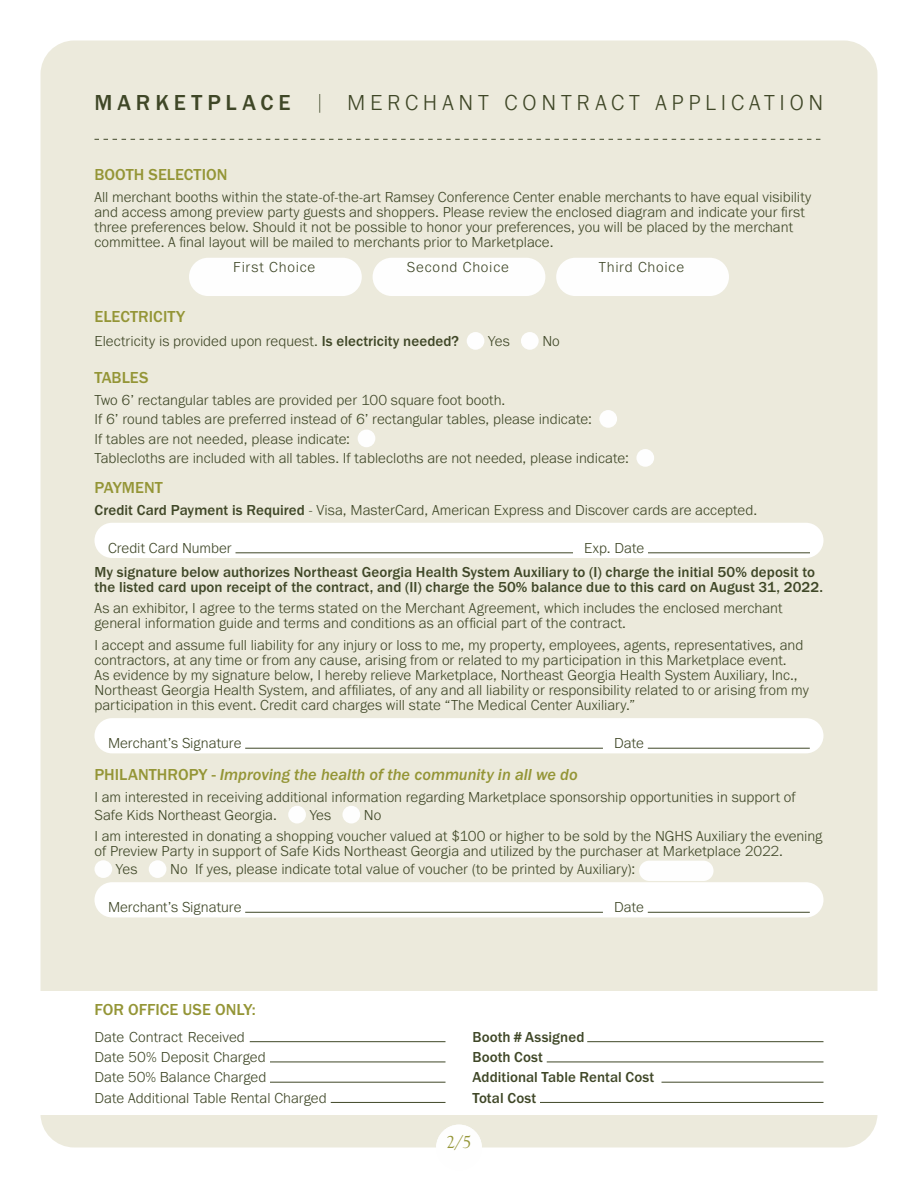
<style>
.page{position:relative;width:918px;height:1188px;background:#fff}
.page>*{position:absolute;margin:0;border:0;box-sizing:border-box;transform-origin:0 0}
.t1{font:300 22.5px "Franklin Gothic URW";letter-spacing:.215em;color:#3f4727;scale:.6 1}
.t2{font:18px "Goudy Old Sty";color:#949536}
.t3{font:500 16.5px "Franklin Gothic URW";letter-spacing:.005em;color:#949536}
.t4{font:16.5px "Franklin Gothic URW Med Ita";color:#949536}
.t5{font:300 15px/15px "Franklin Gothic URW";color:#3f4727}
.t6{font:500 15px/20.2px "Franklin Gothic URW";letter-spacing:.005em;color:#3f4727}
.t7{font:300 15px "Franklin Gothic URW";letter-spacing:.055em;color:#3f4727}
.t8{font:300 15px "Franklin Gothic URW";letter-spacing:.045em;color:#3f4727}
.s1{font-weight:500}
.s2{font-family:"Franklin Gothic URW";font-weight:500}
</style>
<div class="page">
<div style="left:40px;top:40px;width:838px;height:1108px;background:#eceadc;border-radius:34px"></div>
<svg style="left:94px;top:139px;width:727px;height:1px"></svg>
<div style="left:436px;top:1125px;width:46px;height:45px;background:#fefefe;border-radius:50%"></div>
<div style="left:94px;top:523px;width:729px;height:35px;background:#fff;border-radius:18px"></div>
<div style="left:94px;top:718px;width:729px;height:35px;background:#fff;border-radius:18px"></div>
<div style="left:94px;top:882px;width:729px;height:35px;background:#fff;border-radius:18px"></div>
<div style="left:189px;top:258px;width:173px;height:38px;background:#fefefe;border-radius:19px"></div>
<div style="left:373px;top:258px;width:172px;height:38px;background:#fefefe;border-radius:19px"></div>
<div style="left:556px;top:258px;width:173px;height:38px;background:#fefefe;border-radius:19px"></div>
<div style="left:467px;top:332px;width:17px;height:18px;background:#fefefe;border-radius:50%"></div>
<div style="left:521px;top:332px;width:18px;height:18px;background:#fefefe;border-radius:50%"></div>
<div style="left:599px;top:410px;width:18px;height:18px;background:#fefefe;border-radius:50%"></div>
<div style="left:358px;top:430px;width:17px;height:17px;background:#fefefe;border-radius:50%"></div>
<div style="left:636px;top:449px;width:18px;height:18px;background:#fefefe;border-radius:50%"></div>
<hr style="left:236px;top:553px;width:337px;height:1px;background:#3f4727">
<hr style="left:648px;top:553px;width:162px;height:1px;background:#3f4727">
<hr style="left:245px;top:748px;width:358px;height:1px;background:#3f4727">
<hr style="left:648px;top:748px;width:162px;height:1px;background:#3f4727">
<div style="left:288px;top:806px;width:18px;height:17px;background:#fefefe;border-radius:50%"></div>
<div style="left:342px;top:806px;width:18px;height:17px;background:#fefefe;border-radius:50%"></div>
<div style="left:94px;top:860px;width:18px;height:18px;background:#fefefe;border-radius:50%"></div>
<div style="left:149px;top:860px;width:17px;height:18px;background:#fefefe;border-radius:50%"></div>
<div style="left:639px;top:861px;width:75px;height:20px;background:#fefefe;border-radius:10px"></div>
<hr style="left:245px;top:912px;width:358px;height:1px;background:#3f4727">
<hr style="left:648px;top:912px;width:162px;height:1px;background:#3f4727">
<div style="left:0;top:991px;width:918px;height:124px;background:#fff"></div>
<hr style="left:250px;top:1041px;width:196px;height:1px;background:#3f4727">
<hr style="left:270px;top:1062px;width:176px;height:1px;background:#3f4727">
<hr style="left:270px;top:1082px;width:176px;height:1px;background:#3f4727">
<hr style="left:331px;top:1102px;width:115px;height:1px;background:#3f4727">
<hr style="left:587px;top:1041px;width:237px;height:1px;background:#3f4727">
<hr style="left:547px;top:1062px;width:277px;height:1px;background:#3f4727">
<hr style="left:662px;top:1082px;width:162px;height:1px;background:#3f4727">
<hr style="left:540px;top:1102px;width:284px;height:1px;background:#3f4727">
<h1 class="t1" style="left:94px;top:88px;width:1216px"><span class="s1">MARKETPLACE</span> | MERCHANT CONTRACT APPLICATION</h1>
<p class="t3" style="left:94px;top:164px;width:135px">BOOTH SELECTION</p>
<p class="t5" style="left:94px;top:189px;width:718px">All merchant booths within the state-of-the-art Ramsey Conference Center enable merchants to have equal visibility and access among preview party guests and shoppers. Please review the enclosed diagram and indicate your first three preferences below. Should it not be possible to honor your preferences, you will be placed by the merchant committee. A final layout will be mailed to merchants prior to Marketplace.</p>
<p class="t7" style="left:233px;top:258px;width:84px">First Choice</p>
<p class="t7" style="left:407px;top:258px;width:104px">Second Choice</p>
<p class="t8" style="left:599px;top:258px;width:87px">Third Choice</p>
<p class="t3" style="left:94px;top:306px;width:92px">ELECTRICITY</p>
<p class="t5" style="left:94px;top:333px;width:366px">Electricity is provided upon request. <span class="s1">Is electricity needed?</span></p>
<p class="t5" style="left:488px;top:333px;width:23px">Yes</p>
<p class="t5" style="left:542px;top:333px;width:19px">No</p>
<p class="t3" style="left:94px;top:367px;width:55px">TABLES</p>
<p class="t5" style="left:94px;top:389px;width:536px;line-height:19.5px">Two 6’ rectangular tables are provided per 100 square foot booth.<br>If 6’ round tables are preferred instead of 6’ rectangular tables, please indicate:<br>If tables are not needed, please indicate:<br>Tablecloths are included with all tables. If tablecloths are not needed, please indicate:</p>
<p class="t3" style="left:94px;top:477px;width:70px">PAYMENT</p>
<p class="t5" style="left:94px;top:502px;width:664px"><span class="s1">Credit Card Payment is Required</span> - Visa, MasterCard, American Express and Discover cards are accepted.</p>
<p class="t5" style="left:108px;top:540px;width:125px">Credit Card Number</p>
<p class="t5" style="left:584px;top:540px;width:62px">Exp. Date</p>
<p class="t6" style="left:94px;top:564px;width:730px;line-height:15px">My signature below authorizes Northeast Georgia Health System Auxiliary to (I) charge the initial 50% deposit to the listed card upon receipt of the contract, and (II) charge the 50% balance due to this card on August 31, 2022.</p>
<p class="t5" style="left:94px;top:601px;width:690px">As an exhibitor, I agree to the terms stated on the Merchant Agreement, which includes the enclosed merchant general information guide and terms and conditions as an official part of the contract.</p>
<p class="t5" style="left:94px;top:637px;width:716px">I accept and assume full liability for any injury or loss to me, my property, employees, agents, representatives, and contractors, at any time or from any cause, arising from or related to my participation in this Marketplace event.<br>As evidence by my signature below, I hereby relieve Marketplace, Northeast Georgia Health System Auxiliary, Inc., Northeast Georgia Health System, and affiliates, of any and all liability or responsibility related to or arising from my participation in this event. Credit card charges will state “The Medical Center Auxiliary.”</p>
<p class="t5" style="left:108px;top:736px;width:135px">Merchant’s Signature</p>
<p class="t5" style="left:614px;top:736px;width:31px">Date</p>
<p class="t4" style="left:94px;top:765px;width:485px"><span class="s2">PHILANTHROPY -</span> Improving the health of the community in all we do</p>
<p class="t5" style="left:94px;top:788px;width:703px;line-height:17.7px">I am interested in receiving additional information regarding Marketplace sponsorship opportunities in support of<br>Safe Kids Northeast Georgia.</p>
<p class="t5" style="left:94px;top:804px;width:730px;line-height:21.8px;text-indent:269px">No<br>I am interested in donating a shopping voucher valued at $100 or higher to be sold by the NGHS Auxiliary the evening</p>
<p class="t5" style="left:116px;top:842px;width:669px;line-height:17.7px;text-indent:-21px">of Preview Party in support of Safe Kids Northeast Georgia and utilized by the purchaser at Marketplace 2022.<br>Yes</p>
<p class="t5" style="left:310px;top:807px;width:23px">Yes</p>
<p class="t5" style="left:170px;top:861px;width:467px">No If yes, please indicate total value of voucher (to be printed by Auxiliary):</p>
<p class="t5" style="left:108px;top:900px;width:135px">Merchant’s Signature</p>
<p class="t5" style="left:614px;top:900px;width:31px">Date</p>
<p class="t3" style="left:94px;top:999px;width:163px">FOR OFFICE USE ONLY:</p>
<p class="t5" style="left:94px;top:1026px;width:234px;line-height:20.2px">Date Contract Received<br>Date 50% Deposit Charged<br>Date 50% Balance Charged<br>Date Additional Table Rental Charged</p>
<p class="t6" style="left:472px;top:1026px;width:183px">Booth # Assigned<br>Booth Cost<br>Additional Table Rental Cost<br>Total Cost</p>
<p class="t2" style="left:446px;top:1132px;width:27px">2/5</p>
</div>
